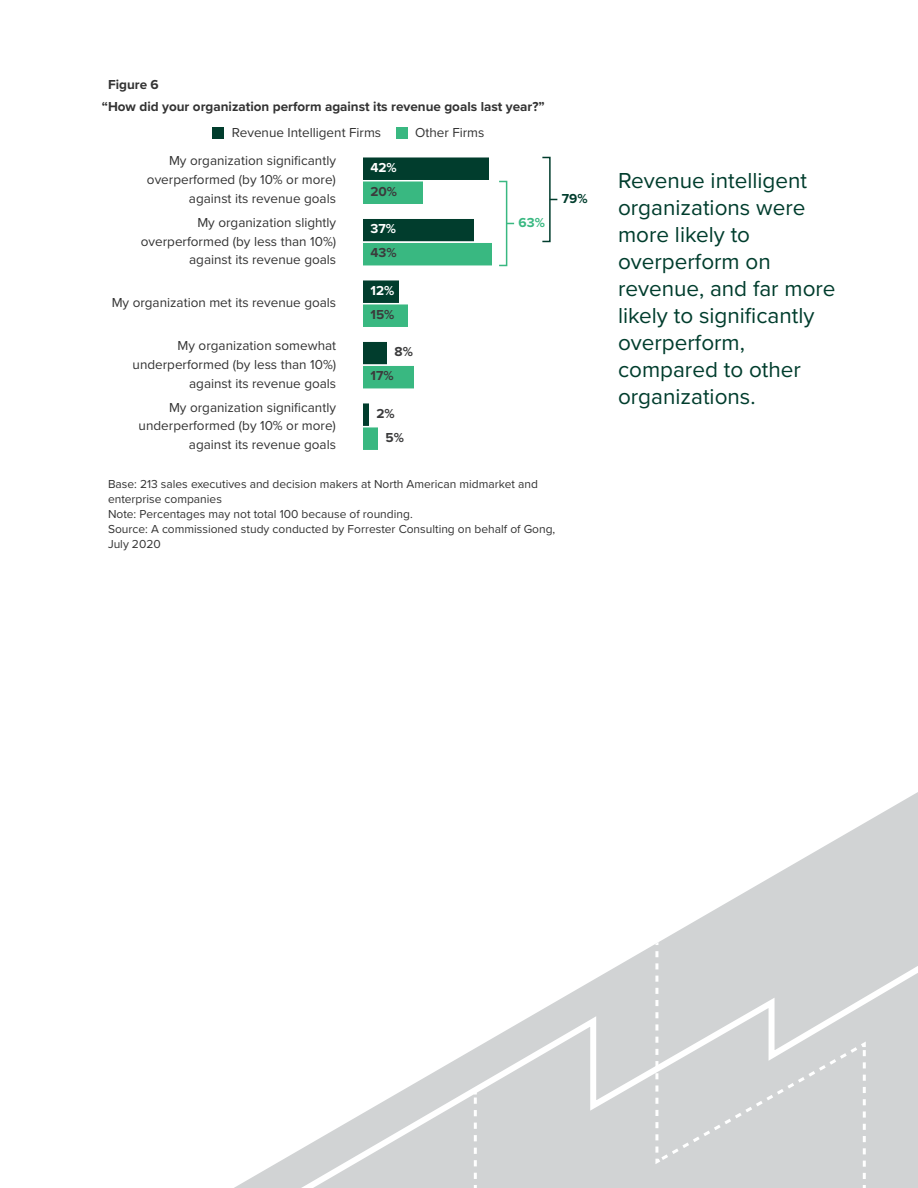
<style>
.page{position:relative;width:918px;height:1188px;background:#fff}
.page>*{position:absolute;margin:0;border:0;box-sizing:border-box;transform-origin:0 0}
.t1{font:22.5px/27px "Proxima Nova";color:#013d2d}
.t2{font:13.5px/18.8px "Proxima Nova";color:#333;text-align:right}
.t3{font:700 13.5px/21px "Proxima Nova";color:#333}
.t4{font:700 13.5px/24px "Proxima Nova";color:#3b3b3c}
.t5{font:700 13.5px "Proxima Nova";color:#fff}
.t6{font:700 13.5px "Proxima Nova";color:#013d2d}
.t7{font:700 13.5px "Proxima Nova";color:#39b881}
.t8{font:12px/15px "Proxima Nova";color:#333}
</style>
<div class="page">
<svg style="left:234px;top:792px;width:684px;height:396px"></svg>
<svg style="left:291px;top:956px;width:627px;height:232px"></svg>
<svg style="left:474px;top:1091px;width:3px;height:88px"></svg>
<div style="left:654px;top:933px;width:213px;height:246px;background:#d1d3d4"></div>
<svg style="left:363px;top:157px;width:126px;height:47px"></svg>
<div style="left:212px;top:127px;width:12px;height:12px;background:#013d2d"></div>
<div style="left:396px;top:127px;width:12px;height:12px;background:#39b881"></div>
<svg style="left:363px;top:219px;width:129px;height:47px;background:#388e6d"></svg>
<svg style="left:363px;top:280px;width:45px;height:47px;background:#3e9272"></svg>
<svg style="left:363px;top:342px;width:51px;height:47px"></svg>
<svg style="left:363px;top:403px;width:15px;height:47px"></svg>
<div style="left:542px;top:157px;width:9px;height:85px;border:2px solid #013d2d"></div>
<div style="left:498px;top:181px;width:9px;height:85px;border:2px solid #39b881"></div>
<p class="t3" style="left:102px;top:74px;width:445px;text-indent:6px">Figure 6<br>“How did your organization perform against its revenue goals last year?”</p>
<p class="t2" style="left:232px;top:122px;width:151px">Revenue Intelligent Firms</p>
<p class="t2" style="left:415px;top:122px;width:71px">Other Firms</p>
<p class="t5" style="left:370px;top:157px;width:28px">42%</p>
<p class="t4" style="left:370px;top:179px;width:28px">20%</p>
<p class="t5" style="left:370px;top:219px;width:27px">37%</p>
<p class="t4" style="left:370px;top:241px;width:28px">43%</p>
<p class="t5" style="left:370px;top:280px;width:25px">12%</p>
<p class="t4" style="left:370px;top:302px;width:25px">15%</p>
<p class="t4" style="left:394px;top:340px;width:20px">8%</p>
<p class="t4" style="left:370px;top:364px;width:25px">17%</p>
<p class="t4" style="left:385px;top:401px;width:20px;text-indent:-9px">2%<br>5%</p>
<p class="t2" style="left:147px;top:151px;width:191px">My organization significantly overperformed (by 10% or more) against its revenue goals</p>
<p class="t2" style="left:141px;top:213px;width:197px">My organization slightly overperformed (by less than 10%) against its revenue goals</p>
<p class="t2" style="left:112px;top:293px;width:226px">My organization met its revenue goals</p>
<p class="t2" style="left:133px;top:336px;width:205px">My organization somewhat underperformed (by less than 10%) against its revenue goals</p>
<p class="t2" style="left:139px;top:397px;width:199px">My organization significantly underperformed (by 10% or more) against its revenue goals</p>
<p class="t7" style="left:519px;top:212px;width:28px">63%</p>
<p class="t6" style="left:562px;top:188px;width:27px">79%</p>
<p class="t8" style="left:108px;top:476px;width:449px">Base: 213 sales executives and decision makers at North American midmarket and enterprise companies<br>Note: Percentages may not total 100 because of rounding.<br>Source: A commissioned study conducted by Forrester Consulting on behalf of Gong, July 2020</p>
<h1 class="t1" style="left:618px;top:166px;width:219px">Revenue intelligent organizations were more likely to overperform on revenue, and far more likely to significantly overperform, compared to other organizations.</h1>
</div>
